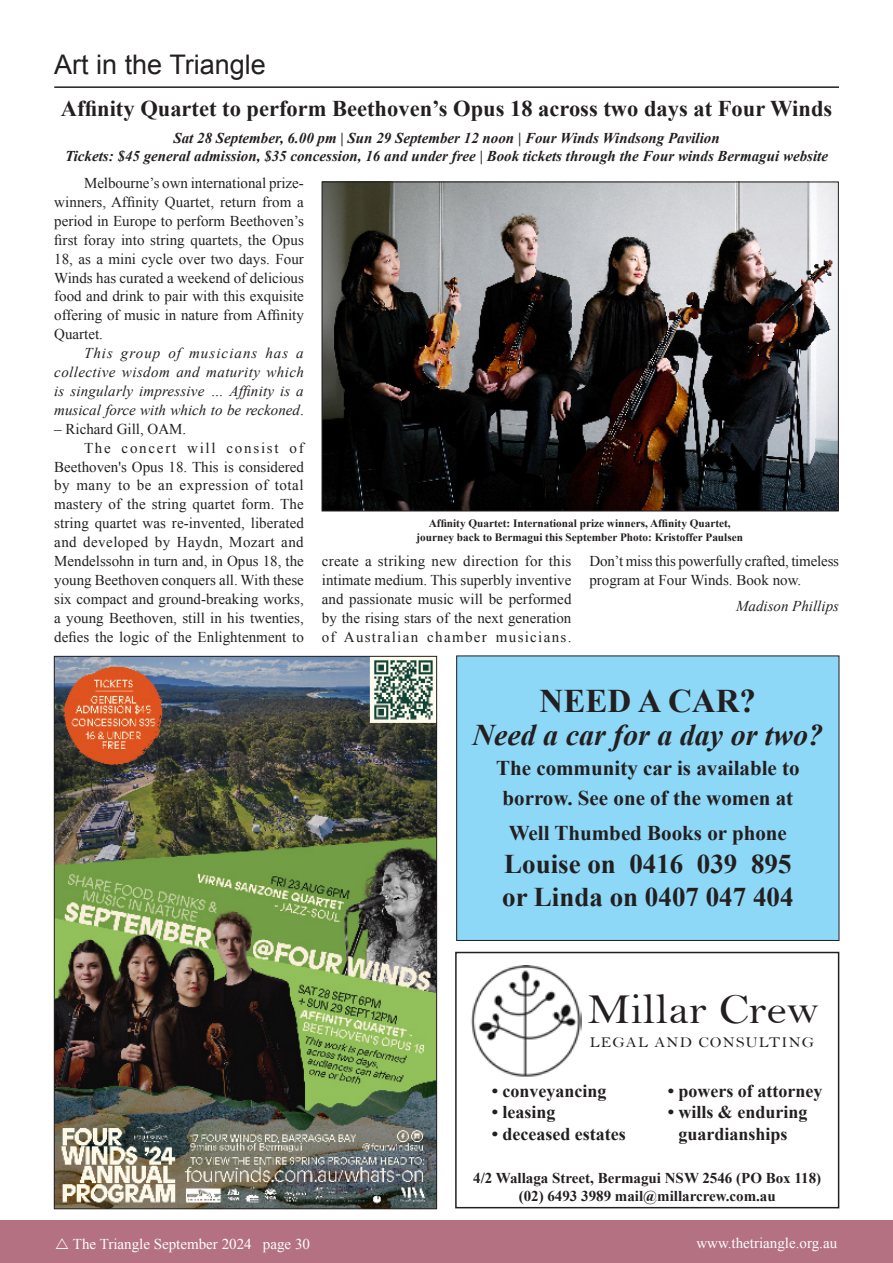
<style>
.page{position:relative;width:893px;height:1263px;background:#fff}
.page>*{position:absolute;margin:0;border:0;box-sizing:border-box;transform-origin:0 0}
.t1{font:42.9px "Bell";color:#231f20;scale:1.08 1}
.Headline_3{font:700 33px "Times New Roman";color:#231f20}
.Headline_3-2{font:italic 700 30px "Times New Roman";color:#231f20}
.Body_text{font:700 27px/33px "Times New Roman";color:#231f20}
.PageTitle{font:27px "Arial";color:#231f20}
.Headline_2{font:700 22.5px "Times New Roman";color:#231f20}
.Body_text-2{font:700 21px/30px "Times New Roman";color:#231f20;text-align:center}
.t2{font:700 18px/21.6px "Times New Roman";color:#231f20;text-align:center}
.Body_text-3{font:15px/18.9px "Times New Roman";color:#231f20;text-align:justify}
.Body_text-4{font:italic 700 15px/18px "Times New Roman";color:#231f20;text-align:center}
.Body_text-5{font:italic 15px/18.9px "Times New Roman";color:#231f20;text-align:justify}
.t3{font:700 15px/18px "Times New Roman";color:#231f20;text-align:center}
.t4{font:15px "Times New Roman";color:#fff}
.t5{font:15px "Bell";letter-spacing:.07em;color:#231f20;scale:1.08 1}
.author{font:italic 15px "Times New Roman";color:#231f20}
.t6{font:700 11.25px/13.5px "Times New Roman";color:#231f20;text-align:center}
.s1{font-style:normal}
</style>
<div class="page">
<div style="left:0;top:1220px;width:893px;height:43px;background:#b37181"></div>
<hr style="left:54px;top:86px;width:785px;height:2px;background:#231f20">
<img style="left:56px;top:658px;width:379px;height:549px">
<div style="left:455px;top:952px;width:384px;height:256px;border:2px solid #231f20"></div>
<img style="left:471px;top:965px;width:110px;height:112px">
<div style="left:457px;top:656px;width:382px;height:284px;background:#8dd7f7"></div>
<div style="left:456px;top:656px;width:383px;height:285px;border:1px solid #231f20"></div>
<img style="left:324px;top:184px;width:512px;height:325px">
<p class="PageTitle" style="left:54px;top:46px;width:213px">Art in the Triangle</p>
<p class="Headline_2" style="left:61px;top:93px;width:773px">Affinity Quartet to perform Beethoven’s Opus 18 across two days at Four Winds</p>
<p class="Body_text-4" style="left:65px;top:128px;width:764px">Sat 28 September, 6.00 pm | Sun 29 September 12 noon | Four Winds Windsong Pavilion<br>Tickets: $45 general admission, $35 concession, 16 and under free | Book tickets through the Four winds Bermagui website</p>
<p class="Body_text-3" style="left:54px;top:173px;width:251px;text-indent:30px">Melbourne’s own international prize&shy;winners, Affinity Quartet, return from a period in Europe to perform Beethoven’s first foray into string quartets, the Opus 18, as a mini cycle over two days. Four Winds has curated a weekend of delicious food and drink to pair with this exquisite offering of music in nature from Affinity Quartet.</p>
<p class="Body_text-5" style="left:54px;top:343px;width:251px;text-indent:30px">This group of musicians has a collective wisdom and maturity which is singularly impressive … Affinity is a musical force with which to be reckoned<span class="s1">.</span></p>
<p class="Body_text-3" style="left:54px;top:419px;width:134px">– Richard Gill, OAM.</p>
<p class="Body_text-3" style="left:54px;top:438px;width:251px;text-indent:30px">The concert will consist of Beethoven's Opus 18. This is considered by many to be an expression of total mastery of the string quartet form. The string quartet was re-invented, liberated and developed by Haydn, Mozart and Mendelssohn in turn and, in Opus 18, the young Beethoven conquers all. With these six compact and ground-breaking works, a young Beethoven, still in his twenties, defies the logic of the Enlightenment to</p>
<p class="t6" style="left:416px;top:517px;width:328px">Affinity Quartet: International prize winners, Affinity Quartet, journey back to Bermagui this September Photo: Kristoffer Paulsen</p>
<p class="Body_text-3" style="left:322px;top:551px;width:251px">create a striking new direction for this intimate medium. This superbly inventive and passionate music will be performed by the rising stars of the next generation of Australian chamber musicians.</p>
<p class="Body_text-3" style="left:589px;top:551px;width:251px">Don’t miss this powerfully crafted, timeless program at Four Winds. Book now.</p>
<p class="author" style="left:736px;top:596px;width:104px">Madison Phillips</p>
<p class="Headline_3" style="left:540px;top:678px;width:218px">NEED A CAR?</p>
<p class="Headline_3-2" style="left:472px;top:714px;width:352px">Need a car for a day or two?</p>
<p class="Body_text-2" style="left:496px;top:753px;width:305px">The community car is available to borrow. See one of the women at</p>
<p class="Body_text-2" style="left:509px;top:818px;width:280px">Well Thumbed Books or phone</p>
<p class="Body_text" style="left:502px;top:847px;width:293px">Louise on 0416 039 895 or Linda on 0407 047 404</p>
<p class="t1" style="left:587px;top:983px;width:216px">Millar Crew</p>
<p class="t5" style="left:590px;top:1033px;width:210px">LEGAL AND CONSULTING</p>
<p class="t2" style="left:492px;top:1079px;width:116px">• conveyancing</p>
<p class="t2" style="left:492px;top:1101px;width:65px">• leasing</p>
<p class="t2" style="left:492px;top:1123px;width:135px">• deceased estates</p>
<p class="t2" style="left:668px;top:1079px;width:156px">• powers of attorney</p>
<p class="t2" style="left:668px;top:1101px;width:141px">• wills &amp; enduring guardianships</p>
<p class="t3" style="left:473px;top:1168px;width:349px">4/2 Wallaga Street, Bermagui NSW 2546 (PO Box 118) (02) 6493 3989 mail@millarcrew.com.au</p>
<p class="t4" style="left:73px;top:1234px;width:239px">The Triangle September 2024 page 30</p>
<p class="t4" style="left:696px;top:1232px;width:142px">www.thetriangle.org.au</p>
</div>
